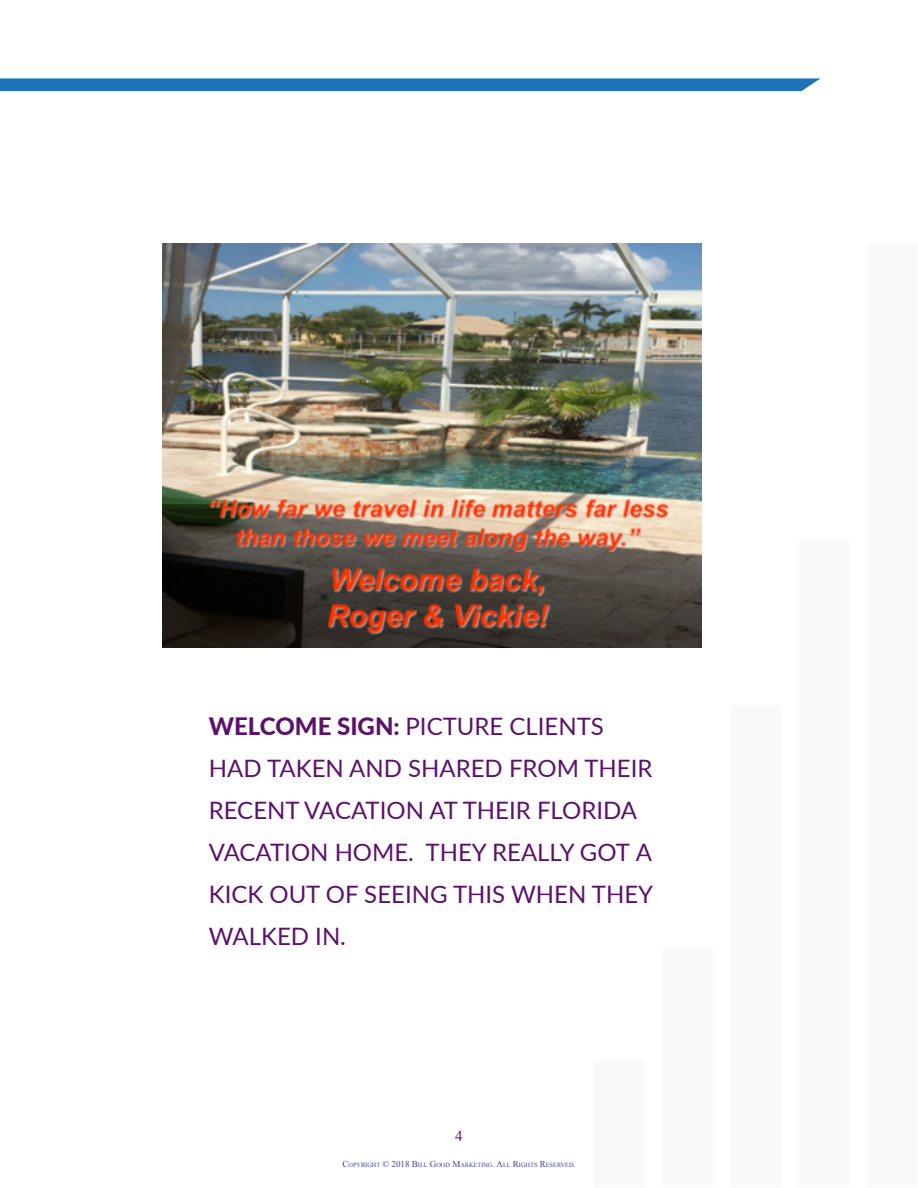
<style>
.page{position:relative;width:918px;height:1188px;background:#fff}
.page>*{position:absolute;margin:0;border:0;box-sizing:border-box;transform-origin:0 0}
.Heading_2{font:24px/42px "Lato";color:#5c116b}
.t1{font:15px "Times New Roman";color:#5c116b}
.t2{font:6.3px "Times New Roman";color:#3c3f98}
.s1{font-weight:800}
.s2{font-size:9px}
</style>
<div class="page">
<svg style="left:0;top:78px;width:820px;height:13px;background:#2678bc"></svg>
<img style="left:162px;top:243px;width:540px;height:405px">
<p class="Heading_2" style="left:209px;top:704px;width:446px"><span class="s1">WELCOME SIGN:</span> PICTURE CLIENTS<br>HAD TAKEN AND SHARED FROM THEIR<br>RECENT VACATION AT THEIR FLORIDA<br>VACATION HOME. THEY REALLY GOT A<br>KICK OUT OF SEEING THIS WHEN THEY<br>WALKED IN.</p>
<p class="t1" style="left:455px;top:1126px;width:9px">4</p>
<p class="t2" style="left:342px;top:1161px;width:235px"><span class="s2">C</span>OPYRIGHT <span class="s2">© 2018 B</span>ILL <span class="s2">G</span>OOD <span class="s2">M</span>ARKETING<span class="s2">. A</span>LL <span class="s2">R</span>IGHTS <span class="s2">R</span>ESERVED<span class="s2">.</span></p>
</div>
